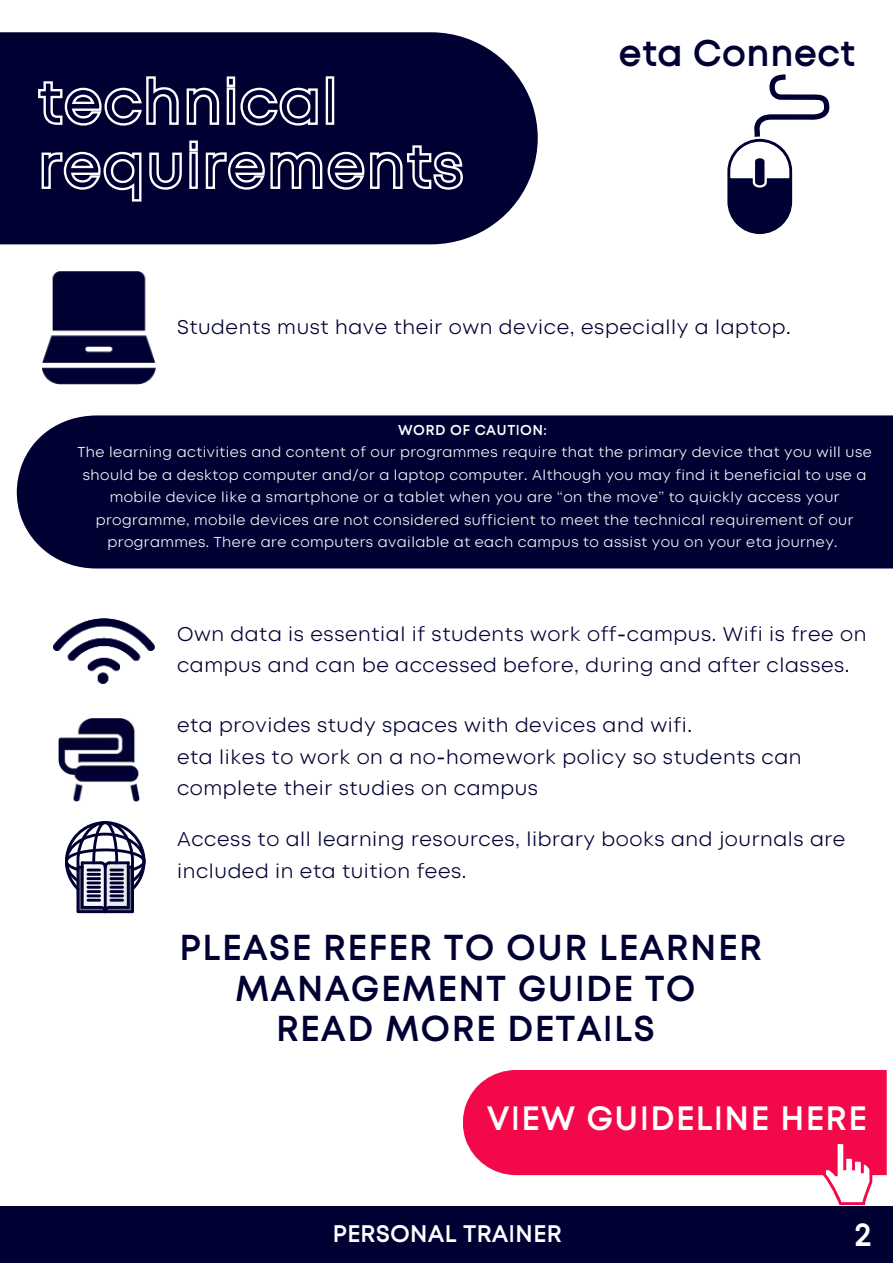
<style>
.page{position:relative;width:893px;height:1264px;background:#fff}
.page>*{position:absolute;margin:0;border:0;box-sizing:border-box;transform-origin:0 0}
.t1{font:800 37.05px "Lorin";color:#003}
.t2{font:800 36px/40.5px "Lorin";letter-spacing:.03em;color:#003;text-align:center}
.t3{font:800 33.75px "Lorin";letter-spacing:.03em;color:#fff}
.t4{font:800 24px "Lorin";color:#fff}
.t5{font:300 19.8px/31.5px "Lorin";letter-spacing:.03em;color:#003}
.t6{font:300 14.25px/22.5px "Lorin";letter-spacing:.03em;color:#fff;text-align:center}
.t7{font:800 14.25px "Lorin";letter-spacing:.03em;color:#fff}
</style>
<div class="page">
<div style="left:0;top:1206px;width:892px;height:56px;background:#003"></div>
<svg style="left:727px;top:74px;width:103px;height:160px"></svg>
<svg style="left:65px;top:821px;width:80px;height:92px"></svg>
<hr style="left:87px;top:868px;width:14px;height:3px;background:#003">
<hr style="left:87px;top:872px;width:14px;height:3px;background:#003">
<hr style="left:87px;top:877px;width:14px;height:3px;background:#003">
<hr style="left:87px;top:881px;width:14px;height:3px;background:#003">
<hr style="left:87px;top:885px;width:14px;height:3px;background:#003">
<hr style="left:87px;top:890px;width:14px;height:3px;background:#003">
<hr style="left:87px;top:894px;width:14px;height:3px;background:#003">
<hr style="left:87px;top:898px;width:14px;height:3px;background:#003">
<hr style="left:109px;top:868px;width:15px;height:3px;background:#003">
<hr style="left:109px;top:872px;width:15px;height:3px;background:#003">
<hr style="left:109px;top:877px;width:15px;height:3px;background:#003">
<hr style="left:109px;top:881px;width:15px;height:3px;background:#003">
<hr style="left:109px;top:885px;width:15px;height:3px;background:#003">
<hr style="left:109px;top:890px;width:15px;height:3px;background:#003">
<hr style="left:109px;top:894px;width:15px;height:3px;background:#003">
<hr style="left:109px;top:898px;width:15px;height:3px;background:#003">
<svg style="left:463px;top:1070px;width:423px;height:134px"></svg>
<div style="left:17px;top:415px;width:875px;height:153px;background:#003"></div>
<svg style="left:0;top:32px;width:537px;height:212px;background:#111140"></svg>
<img style="left:43px;top:272px;width:112px;height:112px">
<img style="left:53px;top:618px;width:101px;height:65px">
<svg style="left:37px;top:75px;width:298px;height:52px;background:#3a3a61"></svg>
<svg style="left:40px;top:139px;width:424px;height:64px;background:#2e2e58"></svg>
<img style="left:59px;top:718px;width:80px;height:83px">
<h1 class="t1" style="left:618px;top:37px;width:238px">eta Connect</h1>
<h3 class="t5" style="left:177px;top:312px;width:615px">Students must have their own device, especially a laptop.</h3>
<p class="t7" style="left:398px;top:423px;width:150px">WORD OF CAUTION:</p>
<p class="t6" style="left:77px;top:442px;width:795px">The learning activities and content of our programmes require that the primary device that you will use should be a desktop computer and/or a laptop computer. Although you may find it beneficial to use a mobile device like a smartphone or a tablet when you are “on the move” to quickly access your programme, mobile devices are not considered sufficient to meet the technical requirement of our programmes. There are computers available at each campus to assist you on your eta journey.</p>
<h3 class="t5" style="left:177px;top:619px;width:691px">Own data is essential if students work off-campus. Wifi is free on campus and can be accessed before, during and after classes.</h3>
<h3 class="t5" style="left:177px;top:710px;width:626px">eta provides study spaces with devices and wifi.<br>eta likes to work on a no-homework policy so students can complete their studies on campus</h3>
<h3 class="t5" style="left:177px;top:824px;width:670px">Access to all learning resources, library books and journals are included in eta tuition fees.</h3>
<h2 class="t2" style="left:179px;top:929px;width:584px">PLEASE REFER TO OUR LEARNER<br>MANAGEMENT GUIDE TO<br>READ MORE DETAILS</h2>
<h3 class="t3" style="left:486px;top:1103px;width:381px">VIEW GUIDELINE HERE</h3>
<h3 class="t4" style="left:332px;top:1222px;width:231px">PERSONAL TRAINER</h3>
<h3 class="t3" style="left:854px;top:1218px;width:19px">2</h3>
</div>
